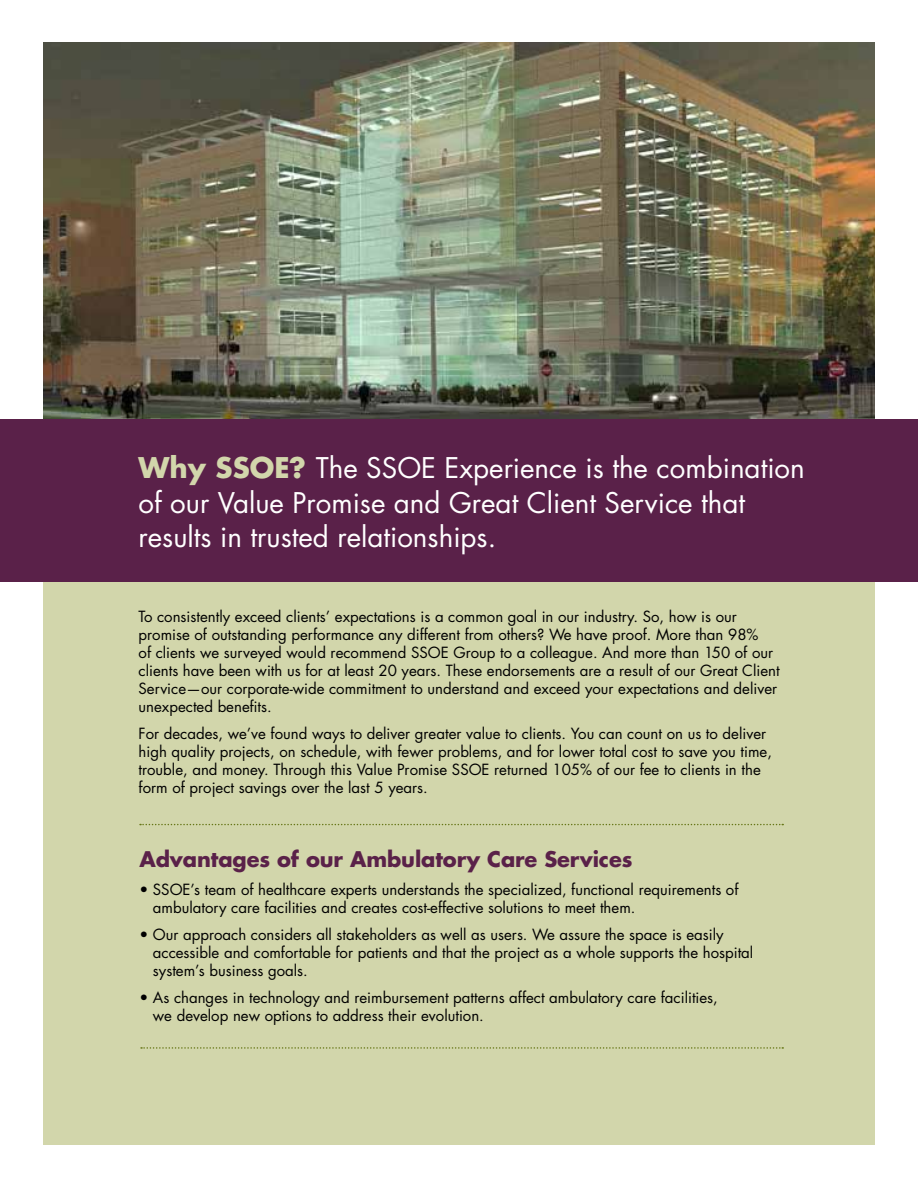
<style>
.page{position:relative;width:918px;height:1188px;background:#fff}
.page>*{position:absolute;margin:0;border:0;box-sizing:border-box;transform-origin:0 0}
.t1{font:27.75px/34.5px "Futura Std";color:#fff}
.t2{font:700 21px "Futura Std";letter-spacing:-.005em;color:#5a2149}
.t3{font:15px/18px "Futura Std";color:#000}
.s1{font-weight:700;color:#d2d6ab}
</style>
<div class="page">
<img style="left:43px;top:42px;width:832px;height:377px">
<div style="left:43px;top:449px;width:832px;height:696px;background:#d2d6ab"></div>
<div style="left:0;top:419px;width:918px;height:162px;background:#5a2149"></div>
<hr style="left:917px;top:419px;width:1px;height:162px;background:#fff">
<svg style="left:140px;top:824px;width:643px;height:1px"></svg>
<svg style="left:141px;top:1047px;width:642px;height:2px"></svg>
<h1 class="t1" style="left:139px;top:451px;width:668px"><span class="s1">Why SSOE?</span> The SSOE Experience is the combination of our Value Promise and Great Client Service that results in trusted relationships.</h1>
<p class="t3" style="left:139px;top:608px;width:643px">To consistently exceed clients’ expectations is a common goal in our industry. So, how is our promise of outstanding performance any different from others? We have proof. More than 98%<br>of clients we surveyed would recommend SSOE Group to a colleague. And more than 150 of our clients have been with us for at least 20 years. These endorsements are a result of our Great Client Service—our corporate-wide commitment to understand and exceed your expectations and deliver unexpected benefits.</p>
<p class="t3" style="left:139px;top:724px;width:635px">For decades, we’ve found ways to deliver greater value to clients. You can count on us to deliver high quality projects, on schedule, with fewer problems, and for lower total cost to save you time, trouble, and money. Through this Value Promise SSOE returned 105% of our fee to clients in the form of project savings over the last 5 years.</p>
<h2 class="t2" style="left:139px;top:845px;width:495px">Advantages of our Ambulatory Care Services</h2>
<p class="t3" style="left:153px;top:881px;width:587px;text-indent:-14px">• SSOE’s team of healthcare experts understands the specialized, functional requirements of ambulatory care facilities and creates cost-effective solutions to meet them.</p>
<p class="t3" style="left:153px;top:926px;width:602px;text-indent:-14px">• Our approach considers all stakeholders as well as users. We assure the space is easily accessible and comfortable for patients and that the project as a whole supports the hospital system’s business goals.</p>
<p class="t3" style="left:153px;top:988px;width:566px;text-indent:-14px">• As changes in technology and reimbursement patterns affect ambulatory care facilities, we develop new options to address their evolution.</p>
</div>
